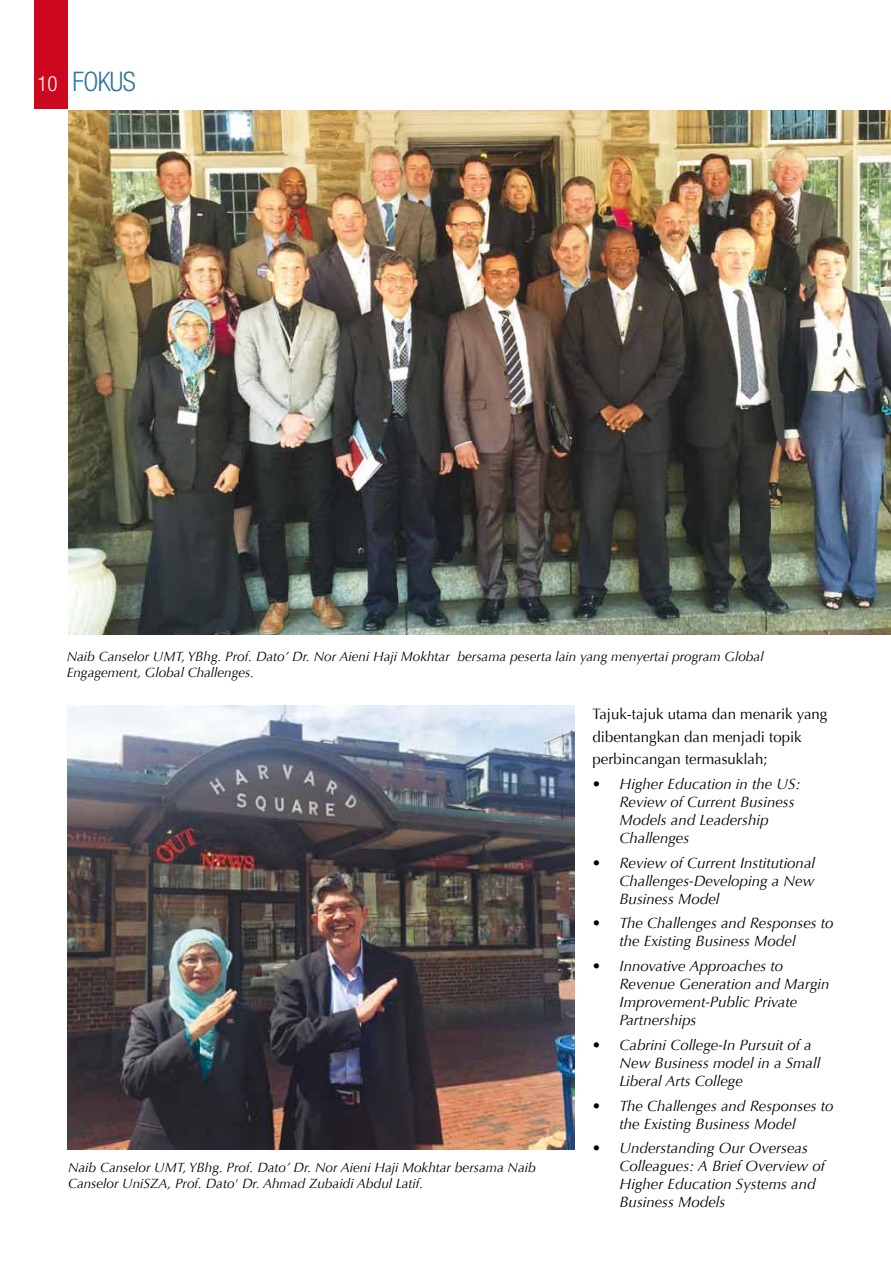
<style>
.page{position:relative;width:891px;height:1269px;background:#fff}
.page>*{position:absolute;margin:0;border:0;box-sizing:border-box;transform-origin:0 0}
.t1{font:300 condensed 27px "Helvetica Neue LT Std";letter-spacing:-.025em;color:#2c7799}
.t2{font:italic 15px/18px "Optima";color:#000}
.t3{font:15px/22.5px "Optima";color:#000}
.t4{font:italic 13.5px/16.2px "Optima";color:#000}
.s1{font-size:21px;color:#fff}
</style>
<div class="page">
<img style="left:68px;top:111px;width:823px;height:523px">
<div style="left:34px;top:0;width:34px;height:109px;background:#cd071e"></div>
<img style="left:68px;top:705px;width:506px;height:445px">
<h1 class="t1" style="left:37px;top:66px;width:100px"><span class="s1">10</span> FOKUS</h1>
<p class="t4" style="left:67px;top:649px;width:698px">Naib Canselor UMT, YBhg. Prof. Dato’ Dr. Nor Aieni Haji Mokhtar bersama peserta lain yang menyertai program Global<br>Engagement, Global Challenges.</p>
<p class="t4" style="left:68px;top:1159px;width:469px">Naib Canselor UMT, YBhg. Prof. Dato’ Dr. Nor Aieni Haji Mokhtar bersama Naib<br>Canselor UniSZA, Prof. Dato' Dr. Ahmad Zubaidi Abdul Latif.</p>
<p class="t3" style="left:592px;top:703px;width:236px">Tajuk-tajuk utama dan menarik yang dibentangkan dan menjadi topik perbincangan termasuklah;</p>
<p class="t2" style="left:620px;top:775px;width:183px;text-indent:-27px">• Higher Education in the US:<br>Review of Current Business<br>Models and Leadership<br>Challenges</p>
<p class="t2" style="left:620px;top:854px;width:197px;text-align:justify;text-indent:-27px">• Review of Current Institutional Challenges-Developing a New Business Model</p>
<p class="t2" style="left:620px;top:914px;width:216px;text-indent:-27px">• The Challenges and Responses to the Existing Business Model</p>
<p class="t2" style="left:620px;top:957px;width:211px;text-indent:-27px">• Innovative Approaches to<br>Revenue Generation and Margin<br>Improvement-Public Private<br>Partnerships</p>
<p class="t2" style="left:620px;top:1036px;width:202px;text-indent:-27px">• Cabrini College-In Pursuit of a<br>New Business model in a Small<br>Liberal Arts College</p>
<p class="t2" style="left:620px;top:1097px;width:216px;text-indent:-27px">• The Challenges and Responses to the Existing Business Model</p>
<p class="t2" style="left:620px;top:1139px;width:207px;text-indent:-27px">• Understanding Our Overseas<br>Colleagues: A Brief Overview of<br>Higher Education Systems and<br>Business Models</p>
</div>
